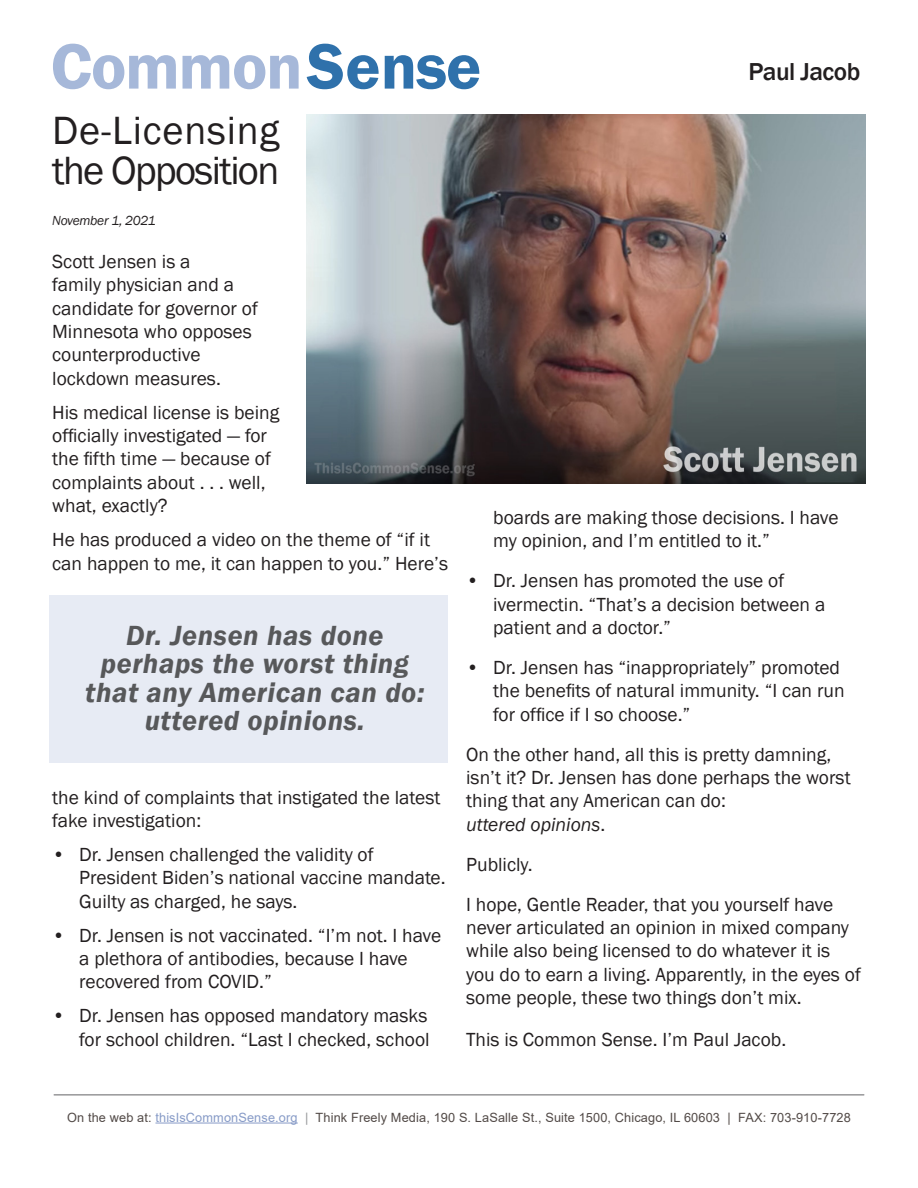
<style>
.page{position:relative;width:918px;height:1188px;background:#fff}
.page>*{position:absolute;margin:0;border:0;box-sizing:border-box;transform-origin:0 0}
.t1{font:600 66.45px "Franklin Gothic";letter-spacing:-.02em;color:#a6b8d9}
.t2{font:40.5px/40.5px "Franklin Gothic";letter-spacing:-.04em;color:#231f20}
.t3{font:italic 600 28.5px/28.2px "Franklin Gothic";letter-spacing:.02em;color:#57585a;text-align:center}
.t4{font:500 25.2px "Franklin Gothic";letter-spacing:-.02em;color:#231f20}
.t5{font:19.5px/23.4px "Franklin Gothic";color:#231f20}
.t6{font:italic 13.5px "Franklin Gothic";letter-spacing:-.02em;color:#231f20}
.t7{font:12.75px "Arial";letter-spacing:.01em;color:#524a47}
.s1{color:#2f71ab}
.s2{font-style:italic}
.s3{color:#879bc7}
.s4{color:#939598}
</style>
<div class="page">
<hr style="left:155px;top:1123px;width:143px;height:1px;background:#879bc7">
<img style="left:306px;top:115px;width:560px;height:368px">
<hr style="left:54px;top:1095px;width:810px;height:1px;background:#636366">
<div style="left:50px;top:595px;width:398px;height:168px;background:#e7ebf4"></div>
<p class="t1" style="left:51px;top:25px;width:432px">Common<span class="s1">Sense</span></p>
<p class="t4" style="left:748px;top:56px;width:113px">Paul Jacob</p>
<p class="t2" style="left:52px;top:111px;width:229px">De-Licensing the Opposition</p>
<p class="t6" style="left:52px;top:212px;width:105px">November 1, 2021</p>
<p class="t5" style="left:52px;top:250px;width:207px">Scott Jensen is a<br>family physician and a candidate for governor of<br>Minnesota who opposes counterproductive lockdown measures.</p>
<p class="t5" style="left:52px;top:401px;width:229px">His medical license is being officially investigated — for the fifth time — because of complaints about . . . well, what, exactly?</p>
<p class="t5" style="left:52px;top:528px;width:398px">He has produced a video on the theme of “if it can happen to me, it can happen to you.” Here’s</p>
<p class="t3" style="left:85px;top:621px;width:341px">Dr. Jensen has done perhaps the worst thing that any American can do: uttered opinions.</p>
<p class="t5" style="left:52px;top:786px;width:390px">the kind of complaints that instigated the latest fake investigation:</p>
<p class="t5" style="left:79px;top:843px;width:368px;text-indent:-27px">• Dr. Jensen challenged the validity of<br>President Biden’s national vaccine mandate.<br>Guilty as charged, he says.</p>
<p class="t5" style="left:79px;top:924px;width:364px;text-indent:-27px">• Dr. Jensen is not vaccinated. “I’m not. I have a plethora of antibodies, because I have recovered from COVID.”</p>
<p class="t5" style="left:52px;top:1004px;width:379px;text-align:right">• Dr. Jensen has opposed mandatory masks for school children. “Last I checked, school</p>
<p class="t5" style="left:493px;top:506px;width:347px">boards are making those decisions. I have my opinion, and I’m entitled to it.”</p>
<p class="t5" style="left:493px;top:569px;width:334px;text-indent:-27px">• Dr. Jensen has promoted the use of ivermectin. “That’s a decision between a patient and a doctor.”</p>
<p class="t5" style="left:493px;top:656px;width:353px;text-indent:-27px">• Dr. Jensen has “inappropriately” promoted the benefits of natural immunity. “I can run for office if I so choose.”</p>
<p class="t5" style="left:466px;top:743px;width:386px">On the other hand, all this is pretty damning, isn’t it? Dr. Jensen has done perhaps the worst thing that any American can do:<br><span class="s2">uttered opinions</span>.</p>
<p class="t5" style="left:466px;top:853px;width:68px">Publicly.</p>
<p class="t5" style="left:466px;top:893px;width:396px">I hope, Gentle Reader, that you yourself have never articulated an opinion in mixed company while also being licensed to do whatever it is you do to earn a living. Apparently, in the eyes of some people, these two things don’t mix.</p>
<p class="t5" style="left:466px;top:1028px;width:322px">This is Common Sense. I’m Paul Jacob.</p>
<p class="t7" style="left:67px;top:1108px;width:785px">On the web at: <span class="s3">thisIsCommonSense.org</span> <span class="s4">|</span> Think Freely Media, 190 S. LaSalle St., Suite 1500, Chicago, IL 60603 | FAX: 703-910-7728</p>
</div>
